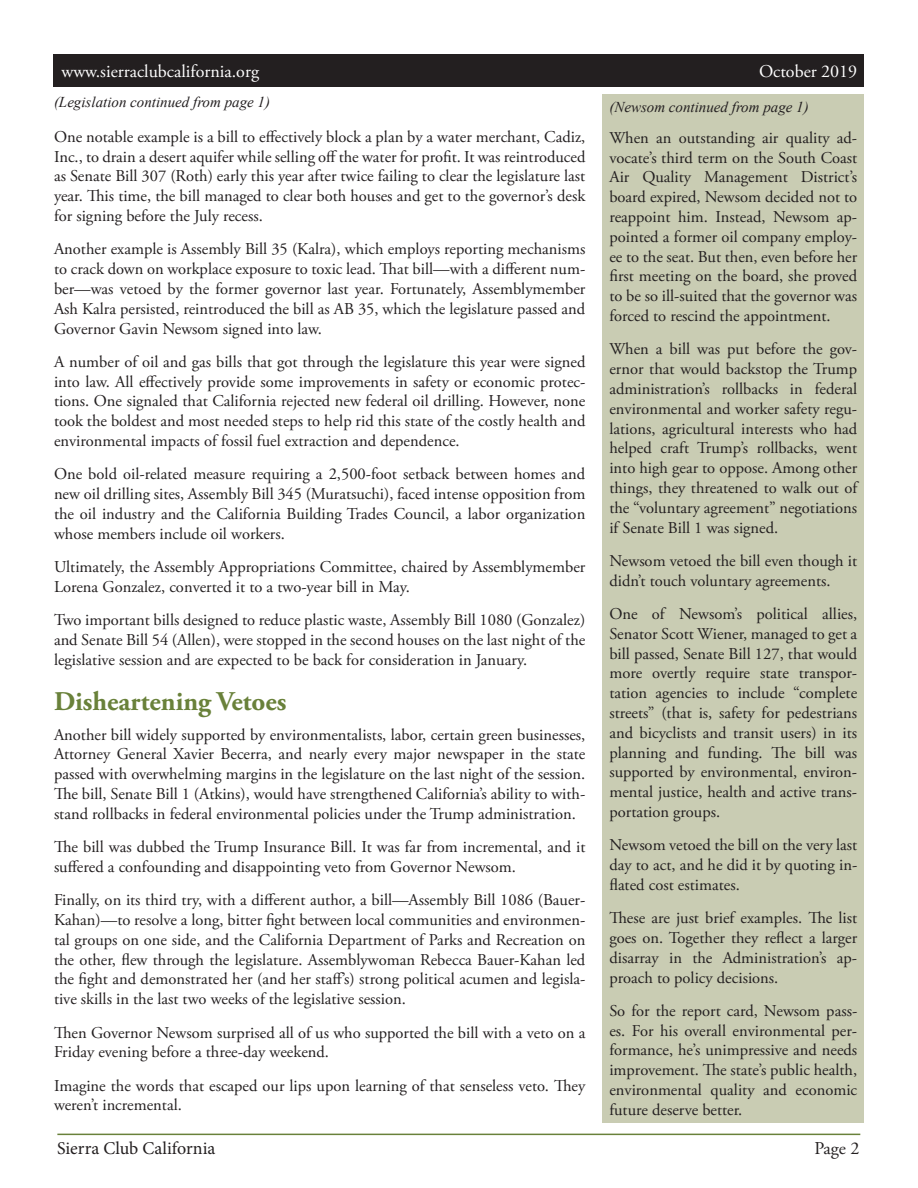
<style>
.page{position:relative;width:918px;height:1188px;background:#fff}
.page>*{position:absolute;margin:0;border:0;box-sizing:border-box;transform-origin:0 0}
.t1{font:700 27px "Adobe Garamond Pro";color:#69813a}
.t2{font:18px "Adobe Garamond Pro";color:#fff}
.t3{font:18px "Minion Pro";color:#231f20}
.t4{font:18px "Adobe Garamond Pro";color:#231f20}
.t5{font:16.5px/19.8px "Adobe Garamond Pro";color:#231f20;text-align:justify}
.t6{font:italic 15px "Times New Roman";color:#231f20}
</style>
<div class="page">
<hr style="left:57px;top:1134px;width:803px;height:1px;background:#69813a">
<div style="left:54px;top:54px;width:810px;height:32px;background:#231f20"></div>
<div style="left:603px;top:94px;width:261px;height:1029px;background:#c9ccb3"></div>
<p class="t2" style="left:62px;top:60px;width:199px">www.sierraclubcalifornia.org</p>
<p class="t2" style="left:759px;top:60px;width:100px">October 2019</p>
<p class="t6" style="left:609px;top:97px;width:201px">(Newsom continued from page 1)</p>
<p class="t5" style="left:609px;top:128px;width:249px">When an outstanding air quality ad&shy;vocate’s third term on the South Coast Air Quality Management District’s board expired, Newsom decided not to reappoint him. Instead, Newsom ap&shy;pointed a former oil company employ&shy;ee to the seat. But then, even before her first meeting on the board, she proved to be so ill-suited that the governor was forced to rescind the appointment.</p>
<p class="t5" style="left:609px;top:340px;width:249px">When a bill was put before the gov&shy;ernor that would backstop the Trump administration’s rollbacks in federal environmental and worker safety regu&shy;lations, agricultural interests who had helped craft Trump’s rollbacks, went into high gear to oppose. Among other things, they threatened to walk out of the “voluntary agreement” negotiations if Senate Bill 1 was signed.</p>
<p class="t5" style="left:609px;top:551px;width:249px">Newsom vetoed the bill even though it didn’t touch voluntary agreements.</p>
<p class="t5" style="left:609px;top:604px;width:249px">One of Newsom’s political allies, Senator Scott Wiener, managed to get a bill passed, Senate Bill 127, that would more overtly require state transpor&shy;tation agencies to include “complete streets” (that is, safety for pedestrians and bicyclists and transit users) in its planning and funding. The bill was supported by environmental, environ&shy;mental justice, health and active trans&shy;portation groups.</p>
<p class="t5" style="left:609px;top:836px;width:249px">Newsom vetoed the bill on the very last day to act, and he did it by quoting in&shy;flated cost estimates.</p>
<p class="t5" style="left:609px;top:909px;width:249px">These are just brief examples. The list goes on. Together they reflect a larger disarray in the Administration’s ap&shy;proach to policy decisions.</p>
<p class="t5" style="left:609px;top:1001px;width:249px">So for the report card, Newsom pass&shy;es. For his overall environmental per&shy;formance, he’s unimpressive and needs improvement. The state’s public health, environmental quality and economic future deserve better.</p>
<p class="t6" style="left:54px;top:92px;width:218px">(Legislation continued from page 1)</p>
<p class="t5" style="left:54px;top:127px;width:533px">One notable example is a bill to effectively block a plan by a water merchant, Cadiz, Inc., to drain a desert aquifer while selling off the water for profit. It was reintroduced as Senate Bill 307 (Roth) early this year after twice failing to clear the legislature last year. This time, the bill managed to clear both houses and get to the governor’s desk for signing before the July recess.</p>
<p class="t5" style="left:54px;top:240px;width:533px">Another example is Assembly Bill 35 (Kalra), which employs reporting mechanisms to crack down on workplace exposure to toxic lead. That bill—with a different num&shy;ber—was vetoed by the former governor last year. Fortunately, Assemblymember Ash Kalra persisted, reintroduced the bill as AB 35, which the legislature passed and Governor Gavin Newsom signed into law.</p>
<p class="t5" style="left:54px;top:352px;width:533px">A number of oil and gas bills that got through the legislature this year were signed into law. All effectively provide some improvements in safety or economic protec&shy;tions. One signaled that California rejected new federal oil drilling. However, none took the boldest and most needed steps to help rid this state of the costly health and environmental impacts of fossil fuel extraction and dependence.</p>
<p class="t5" style="left:54px;top:465px;width:533px">One bold oil-related measure requiring a 2,500-foot setback between homes and new oil drilling sites, Assembly Bill 345 (Muratsuchi), faced intense opposition from the oil industry and the California Building Trades Council, a labor organization whose members include oil workers.</p>
<p class="t5" style="left:54px;top:558px;width:533px">Ultimately, the Assembly Appropriations Committee, chaired by Assemblymember<br>Lorena Gonzalez, converted it to a two-year bill in May.</p>
<p class="t5" style="left:54px;top:611px;width:533px">Two important bills designed to reduce plastic waste, Assembly Bill 1080 (Gonzalez) and Senate Bill 54 (Allen), were stopped in the second houses on the last night of the legislative session and are expected to be back for consideration in January.</p>
<h1 class="t1" style="left:54px;top:686px;width:234px">Disheartening Vetoes</h1>
<p class="t5" style="left:54px;top:725px;width:533px">Another bill widely supported by environmentalists, labor, certain green businesses, Attorney General Xavier Becerra, and nearly every major newspaper in the state passed with overwhelming margins in the legislature on the last night of the session.<br>The bill, Senate Bill 1 (Atkins), would have strengthened California’s ability to with&shy;stand rollbacks in federal environmental policies under the Trump administration.</p>
<p class="t5" style="left:54px;top:838px;width:533px">The bill was dubbed the Trump Insurance Bill. It was far from incremental, and it suffered a confounding and disappointing veto from Governor Newsom.</p>
<p class="t5" style="left:54px;top:891px;width:533px">Finally, on its third try, with a different author, a bill—Assembly Bill 1086 (Bauer-Kahan)—to resolve a long, bitter fight between local communities and environmen&shy;tal groups on one side, and the California Department of Parks and Recreation on the other, flew through the legislature. Assemblywoman Rebecca Bauer-Kahan led the fight and demonstrated her (and her staff’s) strong political acumen and legisla&shy;tive skills in the last two weeks of the legislative session.</p>
<p class="t5" style="left:54px;top:1023px;width:533px">Then Governor Newsom surprised all of us who supported the bill with a veto on a<br>Friday evening before a three-day weekend.</p>
<p class="t5" style="left:54px;top:1076px;width:533px">Imagine the words that escaped our lips upon learning of that senseless veto. They weren’t incremental.</p>
<p class="t3" style="left:57px;top:1136px;width:160px">Sierra Club California</p>
<p class="t4" style="left:814px;top:1137px;width:47px">Page 2</p>
</div>
